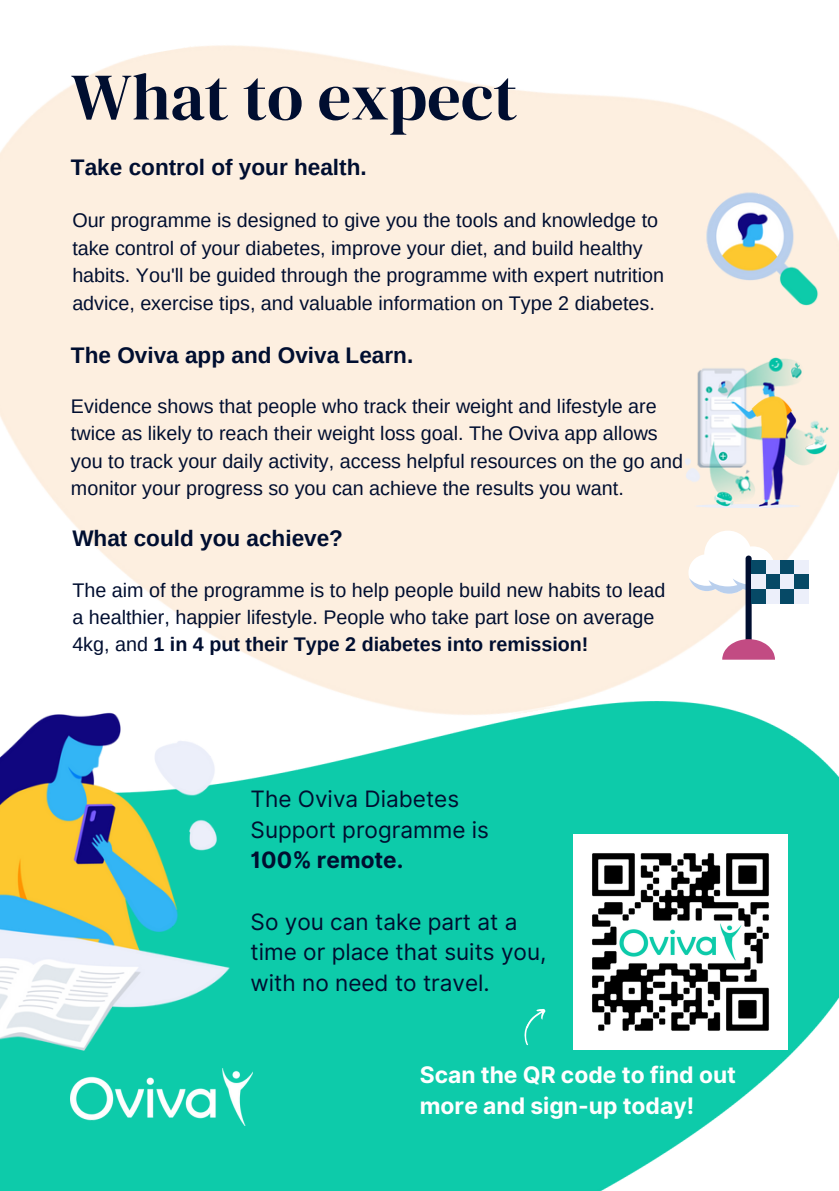
<style>
.page{position:relative;width:839px;height:1191px;background:#fff}
.page>*{position:absolute;margin:0;border:0;box-sizing:border-box;transform-origin:0 0}
.t1{font:66.2px "DM Serif Display";color:#000e30}
.t2{font:700 22.8px/31.4px "Inter";color:#fff}
.t3{font:22.6px/30.6px "Inter";color:#000e30}
.t4{font:700 22.6px "Arimo";color:#000e30}
.t5{font:19.8px/27.4px "Arimo";color:#000e30}
.s1{font-weight:700}
</style>
<div class="page">
<img style="left:0;top:45px;width:838px;height:657px">
<img style="left:0;top:702px;width:838px;height:489px">
<img style="left:685px;top:356px;width:143px;height:151px">
<img style="left:71px;top:1069px;width:181px;height:57px">
<svg style="left:517px;top:1005px;width:31px;height:41px"></svg>
<img style="left:573px;top:835px;width:214px;height:214px">
<img style="left:695px;top:182px;width:124px;height:124px">
<svg style="left:688px;top:531px;width:87px;height:63px"></svg>
<div style="left:745px;top:556px;width:6px;height:89px;background:#000e30;border-radius:3px"></div>
<div style="left:751px;top:560px;width:15px;height:15px;background:#064966"></div>
<div style="left:751px;top:575px;width:15px;height:14px;background:#eceffa"></div>
<div style="left:751px;top:589px;width:15px;height:14px;background:#064966"></div>
<div style="left:766px;top:560px;width:14px;height:15px;background:#eceffa"></div>
<div style="left:766px;top:575px;width:14px;height:14px;background:#064966"></div>
<div style="left:766px;top:589px;width:14px;height:14px;background:#eceffa"></div>
<div style="left:780px;top:560px;width:14px;height:15px;background:#064966"></div>
<div style="left:780px;top:575px;width:14px;height:14px;background:#eceffa"></div>
<div style="left:780px;top:589px;width:14px;height:14px;background:#064966"></div>
<div style="left:794px;top:560px;width:14px;height:15px;background:#eceffa"></div>
<div style="left:794px;top:575px;width:14px;height:14px;background:#064966"></div>
<div style="left:794px;top:589px;width:14px;height:14px;background:#eceffa"></div>
<svg style="left:722px;top:639px;width:53px;height:21px"></svg>
<img style="left:0;top:689px;width:240px;height:386px">
<p class="t1" style="left:71px;top:51px;width:448px">What to expect</p>
<p class="t4" style="left:71px;top:155px;width:297px">Take control of your health.</p>
<p class="t5" style="left:72px;top:207px;width:593px">Our programme is designed to give you the tools and knowledge to take control of your diabetes, improve your diet, and build healthy habits. You'll be guided through the programme with expert nutrition advice, exercise tips, and valuable information on Type 2 diabetes.</p>
<p class="t4" style="left:71px;top:342px;width:344px">The Oviva app and Oviva Learn.</p>
<p class="t5" style="left:71px;top:392px;width:613px">Evidence shows that people who track their weight and lifestyle are twice as likely to reach their weight loss goal. The Oviva app allows you to track your daily activity, access helpful resources on the go and monitor your progress so you can achieve the results you want.</p>
<p class="t4" style="left:72px;top:526px;width:272px">What could you achieve?</p>
<p class="t5" style="left:72px;top:576px;width:594px">The aim of the programme is to help people build new habits to lead a healthier, happier lifestyle. People who take part lose on average<br>4kg, and <span class="s1">1 in 4 put their Type 2 diabetes into remission!</span></p>
<p class="t3" style="left:250px;top:783px;width:240px">The Oviva Diabetes<br>Support programme is<br><span class="s1">100% remote.</span></p>
<p class="t3" style="left:250px;top:906px;width:297px">So you can take part at a time or place that suits you, with no need to travel.</p>
<p class="t2" style="left:420px;top:1059px;width:318px">Scan the QR code to find out more and sign-up today!</p>
</div>
